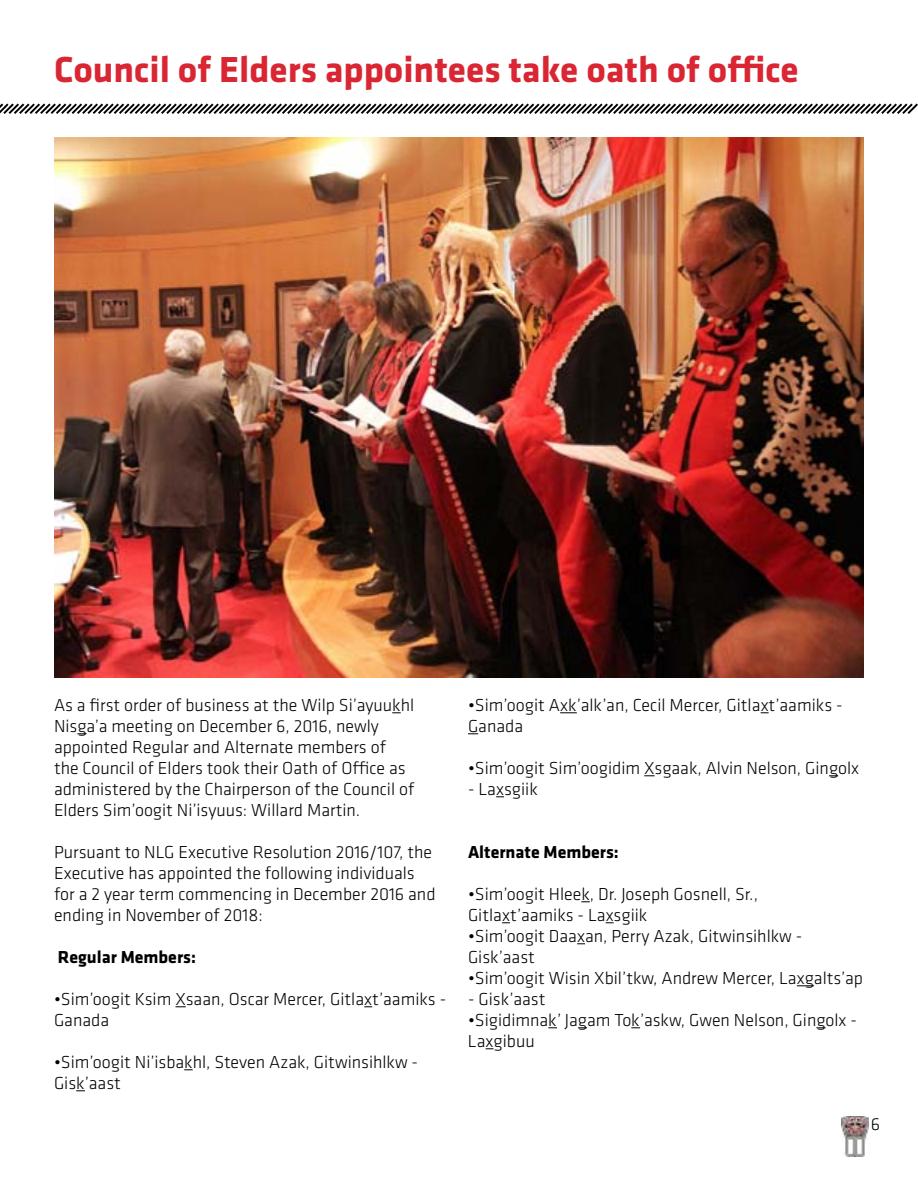
<style>
.page{position:relative;width:918px;height:1188px;background:#fff}
.page>*{position:absolute;margin:0;border:0;box-sizing:border-box;transform-origin:0 0}
.t1{font:700 37.5px "Klavika";color:#d92632}
.t2{font:300 18px/21px "Klavika";color:#000}
.t3{font:700 18px "Klavika";color:#000}
</style>
<div class="page">
<img style="left:54px;top:137px;width:810px;height:540px">
<svg style="left:560px;top:712px;width:17px;height:1px"></svg>
<svg style="left:797px;top:985px;width:17px;height:1px"></svg>
<svg style="left:0;top:103px;width:918px;height:11px"></svg>
<img style="left:841px;top:1116px;width:27px;height:41px">
<h1 class="t1" style="left:54px;top:43px;width:746px">Council of Elders appointees take oath of office</h1>
<p class="t2" style="left:54px;top:694px;width:362px">As a first order of business at the Wilp Si’ayuukhl Nisga’a meeting on December 6, 2016, newly appointed Regular and Alternate members of the Council of Elders took their Oath of Office as administered by the Chairperson of the Council of Elders Sim’oogit Ni’isyuus: Willard Martin.</p>
<p class="t2" style="left:54px;top:841px;width:383px">Pursuant to NLG Executive Resolution 2016/107, the Executive has appointed the following individuals for a 2 year term commencing in December 2016 and ending in November of 2018:</p>
<p class="t3" style="left:58px;top:944px;width:140px">Regular Members:</p>
<p class="t2" style="left:54px;top:988px;width:394px">•Sim’oogit Ksim Xsaan, Oscar Mercer, Gitlaxt’aamiks -<br>Ganada</p>
<p class="t2" style="left:54px;top:1051px;width:366px">•Sim’oogit Ni’isbakhl, Steven Azak, Gitwinsihlkw -<br>Gisk’aast</p>
<p class="t2" style="left:468px;top:694px;width:376px">•Sim’oogit Axk’alk’an, Cecil Mercer, Gitlaxt’aamiks -<br>Ganada</p>
<p class="t2" style="left:468px;top:757px;width:393px">•Sim’oogit Sim’oogidim Xsgaak, Alvin Nelson, Gingolx</p>
<p class="t2" style="left:468px;top:778px;width:71px">- Laxsgiik</p>
<p class="t3" style="left:468px;top:839px;width:152px">Alternate Members:</p>
<p class="t2" style="left:468px;top:883px;width:292px">•Sim’oogit Hleek, Dr. Joseph Gosnell, Sr.,<br>Gitlaxt’aamiks - Laxsgiik</p>
<p class="t2" style="left:468px;top:925px;width:336px">•Sim’oogit Daaxan, Perry Azak, Gitwinsihlkw -<br>Gisk’aast</p>
<p class="t2" style="left:468px;top:967px;width:396px">•Sim’oogit Wisin Xbil’tkw, Andrew Mercer, Laxgalts’ap</p>
<p class="t2" style="left:468px;top:988px;width:79px">- Gisk’aast</p>
<p class="t2" style="left:468px;top:1009px;width:391px">•Sigidimnak’ Jagam Tok’askw, Gwen Nelson, Gingolx -<br>Laxgibuu</p>
<p class="t2" style="left:871px;top:1113px;width:11px">6</p>
</div>
